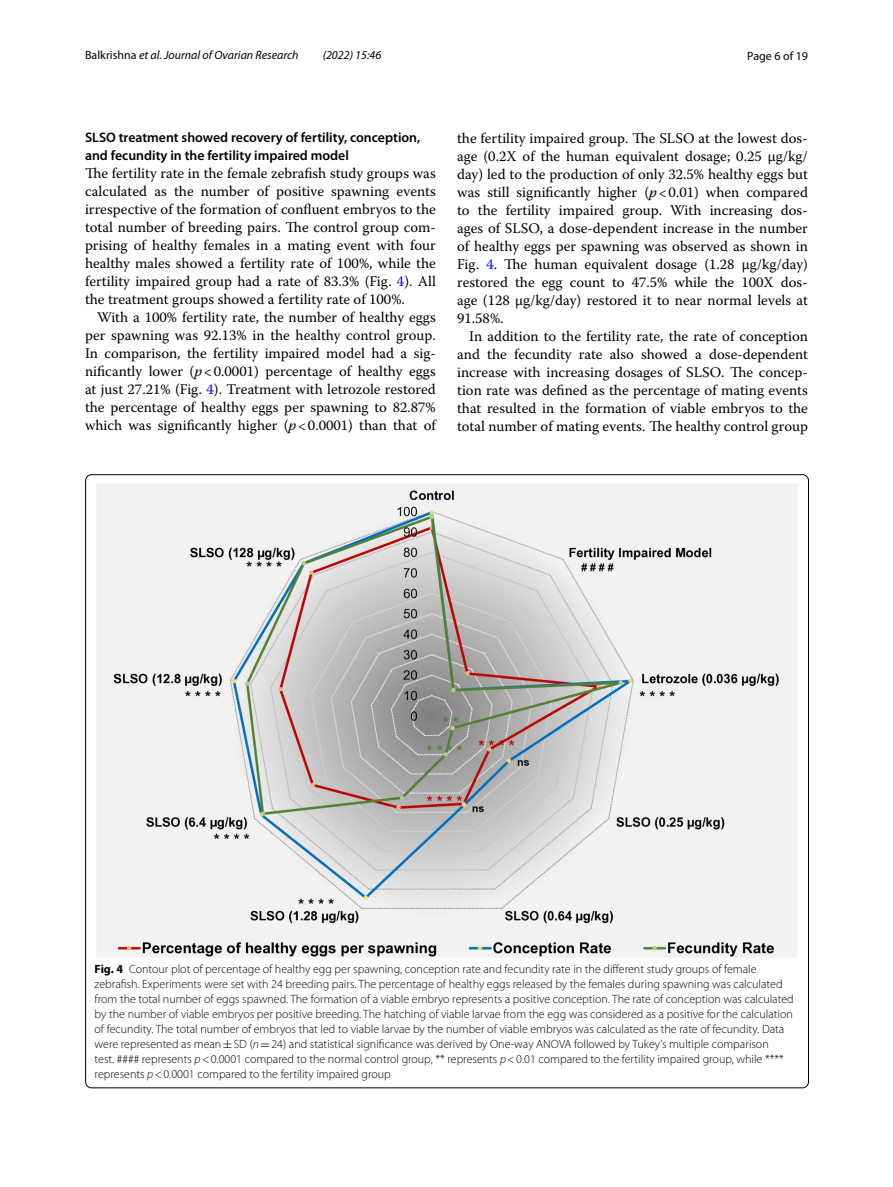
<style>
.page{position:relative;width:893px;height:1187px;background:#fff}
.page>*{position:absolute;margin:0;border:0;box-sizing:border-box;transform-origin:0 0}
.t1{font:14.7px/18px "Warnock Pro";color:#000;text-align:justify}
.t2{font:600 13.8px/18px "Myriad Pro";color:#000}
.t3{font:300 12px/15px "Myriad Pro";color:#000}
.t4{font:italic 12px "Myriad Pro";color:#000}
.t5{font:12px "Myriad Pro";color:#000}
.s1{font-style:normal}
.s2{color:#00f}
.s3{font-style:italic}
.s4{font-weight:700}
.s5{font-family:"MTSY";font-weight:400}
</style>
<div class="page">
<img style="left:97px;top:484px;width:700px;height:473px">
<p class="t4" style="left:85px;top:48px;width:215px"><span class="s1">Balkrishna</span> et al. Journal of Ovarian Research</p>
<p class="t4" style="left:323px;top:48px;width:60px">(2022) 15:46</p>
<p class="t5" style="left:747px;top:48px;width:62px">Page 6 of 19</p>
<p class="t2" style="left:85px;top:128px;width:337px">SLSO treatment showed recovery of fertility, conception, and fecundity in the fertility impaired model</p>
<p class="t1" style="left:85px;top:164px;width:352px">The fertility rate in the female zebrafish study groups was calculated as the number of positive spawning events irrespective of the formation of confluent embryos to the total number of breeding pairs. The control group com&shy;prising of healthy females in a mating event with four healthy males showed a fertility rate of 100%, while the fertility impaired group had a rate of 83.3% (Fig. <span class="s2">4</span>). All the treatment groups showed a fertility rate of 100%.</p>
<p class="t1" style="left:85px;top:308px;width:352px;text-indent:12px">With a 100% fertility rate, the number of healthy eggs per spawning was 92.13% in the healthy control group.<br>In comparison, the fertility impaired model had a sig&shy;nificantly lower (<span class="s3">p</span>&lt;0.0001) percentage of healthy eggs at just 27.21% (Fig. <span class="s2">4</span>). Treatment with letrozole restored the percentage of healthy eggs per spawning to 82.87% which was significantly higher (<span class="s3">p</span>&lt;0.0001) than that of</p>
<p class="t1" style="left:457px;top:128px;width:352px">the fertility impaired group. The SLSO at the lowest dos&shy;age (0.2X of the human equivalent dosage; 0.25 µg/kg/ day) led to the production of only 32.5% healthy eggs but was still significantly higher (<span class="s3">p</span>&lt;0.01) when compared to the fertility impaired group. With increasing dos&shy;ages of SLSO, a dose-dependent increase in the number of healthy eggs per spawning was observed as shown in Fig. <span class="s2">4</span>. The human equivalent dosage (1.28 µg/kg/day) restored the egg count to 47.5% while the 100X dos&shy;age (128 µg/kg/day) restored it to near normal levels at 91.58%.</p>
<p class="t1" style="left:457px;top:326px;width:352px;text-indent:12px">In addition to the fertility rate, the rate of conception and the fecundity rate also showed a dose-dependent increase with increasing dosages of SLSO. The concep&shy;tion rate was defined as the percentage of mating events that resulted in the formation of viable embryos to the total number of mating events. The healthy control group</p>
<p class="t3" style="left:95px;top:961px;width:701px"><span class="s4">Fig. 4</span> Contour plot of percentage of healthy egg per spawning, conception rate and fecundity rate in the different study groups of female zebrafish. Experiments were set with 24 breeding pairs. The percentage of healthy eggs released by the females during spawning was calculated from the total number of eggs spawned. The formation of a viable embryo represents a positive conception. The rate of conception was calculated by the number of viable embryos per positive breeding. The hatching of viable larvae from the egg was considered as a positive for the calculation of fecundity. The total number of embryos that led to viable larvae by the number of viable embryos was calculated as the rate of fecundity. Data were represented as mean<span class="s5">±</span>SD (<span class="s3">n</span><span class="s5">=</span>24) and statistical significance was derived by One-way ANOVA followed by Tukey’s multiple comparison<br>test. #### represents <span class="s3">p</span>&lt;0.0001 compared to the normal control group, ** represents <span class="s3">p</span>&lt;0.01 compared to the fertility impaired group, while **** represents <span class="s3">p</span>&lt;0.0001 compared to the fertility impaired group</p>
</div>
